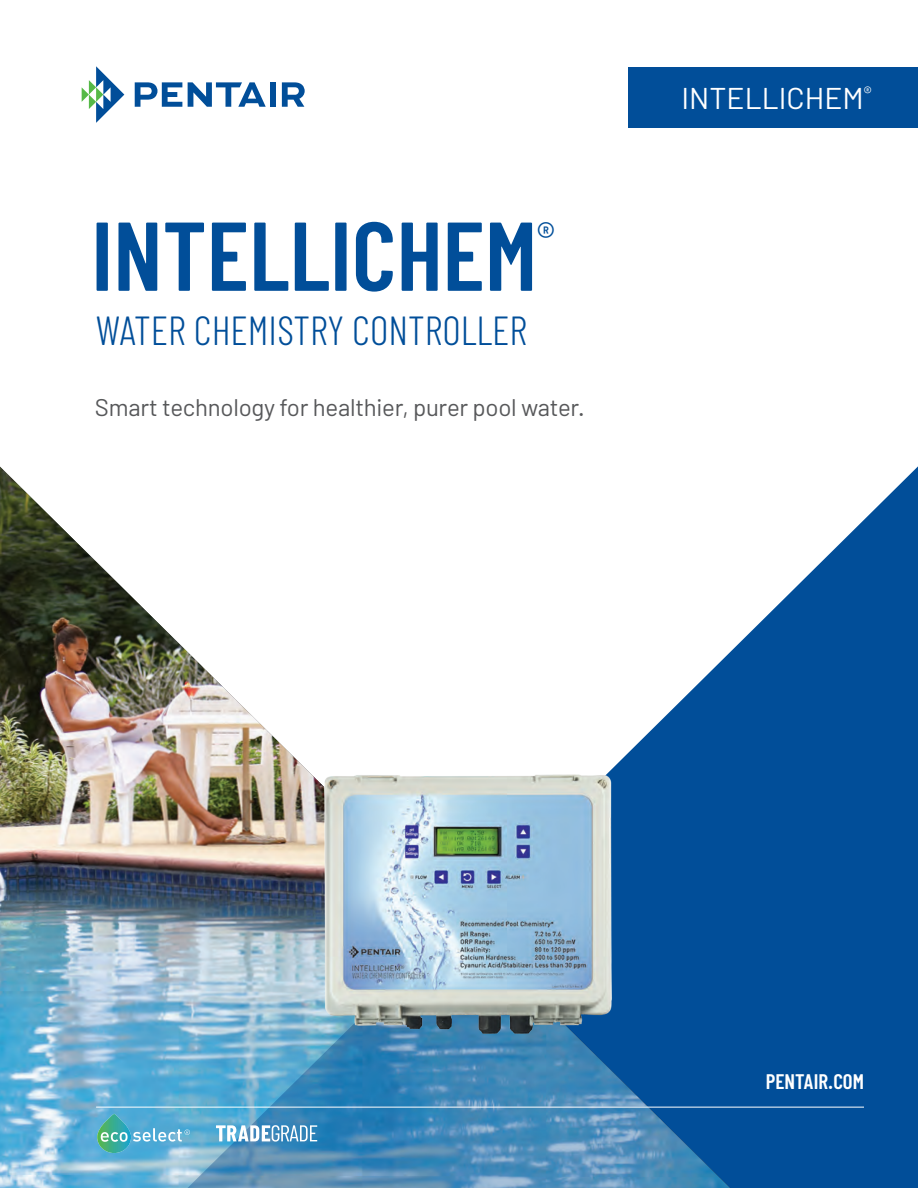
<style>
.page{position:relative;width:918px;height:1188px;background:#fff}
.page>*{position:absolute;margin:0;border:0;box-sizing:border-box;transform-origin:0 0}
.t1{font:600 97.5px "Barlow Condensed";color:#014e99}
.t2{font:300 40.5px "Barlow Condensed";color:#014e99}
.t3{font:40.2px "Barlow Condensed";color:#014e99}
.t4{font:30px "Barlow";color:#fff}
.t5{font:24px "Barlow";letter-spacing:-.01em;color:#57585a}
.t6{font:600 21px "Barlow Condensed";color:#fff}
</style>
<div class="page">
<svg style="left:730px;top:466px;width:188px;height:722px;background:#2366a7"></svg>
<img style="left:0;top:467px;width:730px;height:721px">
<div style="left:629px;top:67px;width:289px;height:60px;background:#014e99"></div>
<svg style="left:167px;top:920px;width:585px;height:268px;background:#4787b7"></svg>
<hr style="left:96px;top:1107px;width:768px;height:1px;background:#fff">
<svg style="left:82px;top:66px;width:42px;height:57px"></svg>
<svg style="left:135px;top:82px;width:47px;height:25px"></svg>
<svg style="left:188px;top:82px;width:78px;height:25px"></svg>
<div style="left:270px;top:82px;width:5px;height:25px;background:#014e99"></div>
<svg style="left:282px;top:82px;width:23px;height:25px"></svg>
<svg style="left:216px;top:1125px;width:101px;height:17px"></svg>
<svg style="left:97px;top:1114px;width:34px;height:39px"></svg>
<svg style="left:101px;top:1128px;width:89px;height:14px"></svg>
<img style="left:323px;top:773px;width:290px;height:263px">
<p class="t1" style="left:91px;top:195px;width:447px">INTELLICHEM</p>
<p class="t3" style="left:537px;top:212px;width:19px">®</p>
<p class="t2" style="left:96px;top:305px;width:433px">WATER CHEMISTRY CONTROLLER</p>
<p class="t5" style="left:95px;top:393px;width:491px">Smart technology for healthier, purer pool water.</p>
<p class="t4" style="left:681px;top:79px;width:192px">INTELLICHEM<sup>®</sup></p>
<p class="t6" style="left:766px;top:1069px;width:100px">PENTAIR.COM</p>
</div>
